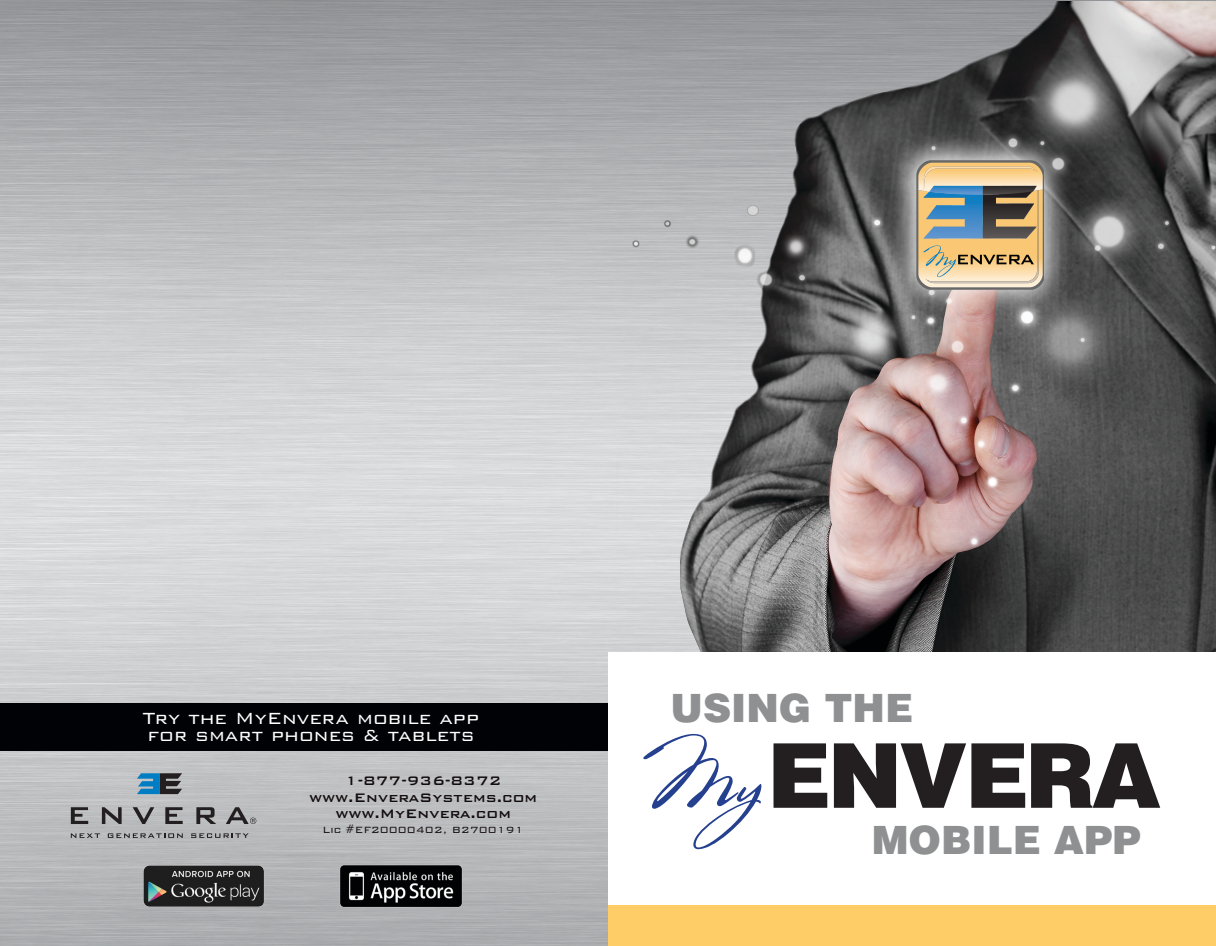
<style>
.page{position:relative;width:1216px;height:946px;background:#fff}
.page>*{position:absolute;margin:0;border:0;box-sizing:border-box;transform-origin:0 0}
.t1{font:900 89.4px "Helvetica LT Std";letter-spacing:-.04em;color:#231f20}
.t2{font:900 39px "Helvetica LT Std";color:#8f9091}
.t3{font:300 21.6px/16.8px "Bank Gothic BT";color:#fff}
.t4{font:500 16.5px/16.5px "Bank Gothic BT";color:#130c0e;text-align:center}
.t5{font:300 12px "Bank Gothic BT";color:#130c0e}
.s1{font-family:"Stephanie Marie JF";font-weight:400;font-size:76.05px;color:#25408f}
</style>
<div class="page">
<div style="left:608px;top:905px;width:607px;height:40px;background:#ffcd67"></div>
<img style="left:616px;top:1px;width:599px;height:651px">
<svg style="left:916px;top:160px;width:127px;height:130px;background:#b6a889"></svg>
<svg style="left:137px;top:773px;width:45px;height:21px"></svg>
<svg style="left:71px;top:807px;width:17px;height:17px"></svg>
<svg style="left:102px;top:807px;width:20px;height:17px"></svg>
<svg style="left:133px;top:807px;width:21px;height:17px"></svg>
<svg style="left:165px;top:807px;width:18px;height:17px"></svg>
<svg style="left:196px;top:807px;width:20px;height:17px"></svg>
<svg style="left:71px;top:833px;width:29px;height:5px"></svg>
<svg style="left:108px;top:833px;width:75px;height:5px"></svg>
<svg style="left:191px;top:833px;width:58px;height:5px"></svg>
<svg style="left:226px;top:807px;width:30px;height:17px"></svg>
<img style="left:340px;top:865px;width:123px;height:42px">
<img style="left:143px;top:865px;width:122px;height:42px">
<div style="left:0;top:703px;width:608px;height:48px;background:#000206"></div>
<h3 class="t3" style="left:143px;top:710px;width:338px">Try the MyEnvera mobile app for smart phones &amp; tablets</h3>
<p class="t4" style="left:309px;top:772px;width:229px">1-877-936-8372 www.EnveraSystems.com www.MyEnvera.com</p>
<p class="t5" style="left:323px;top:824px;width:203px">Lic #EF20000402, B2700191</p>
<h2 class="t2" style="left:671px;top:682px;width:244px">USING THE</h2>
<h1 class="t1" style="left:642px;top:717px;width:520px"><span class="s1">My</span>ENVERA</h1>
<h2 class="t2" style="left:872px;top:815px;width:270px">MOBILE APP</h2>
</div>
